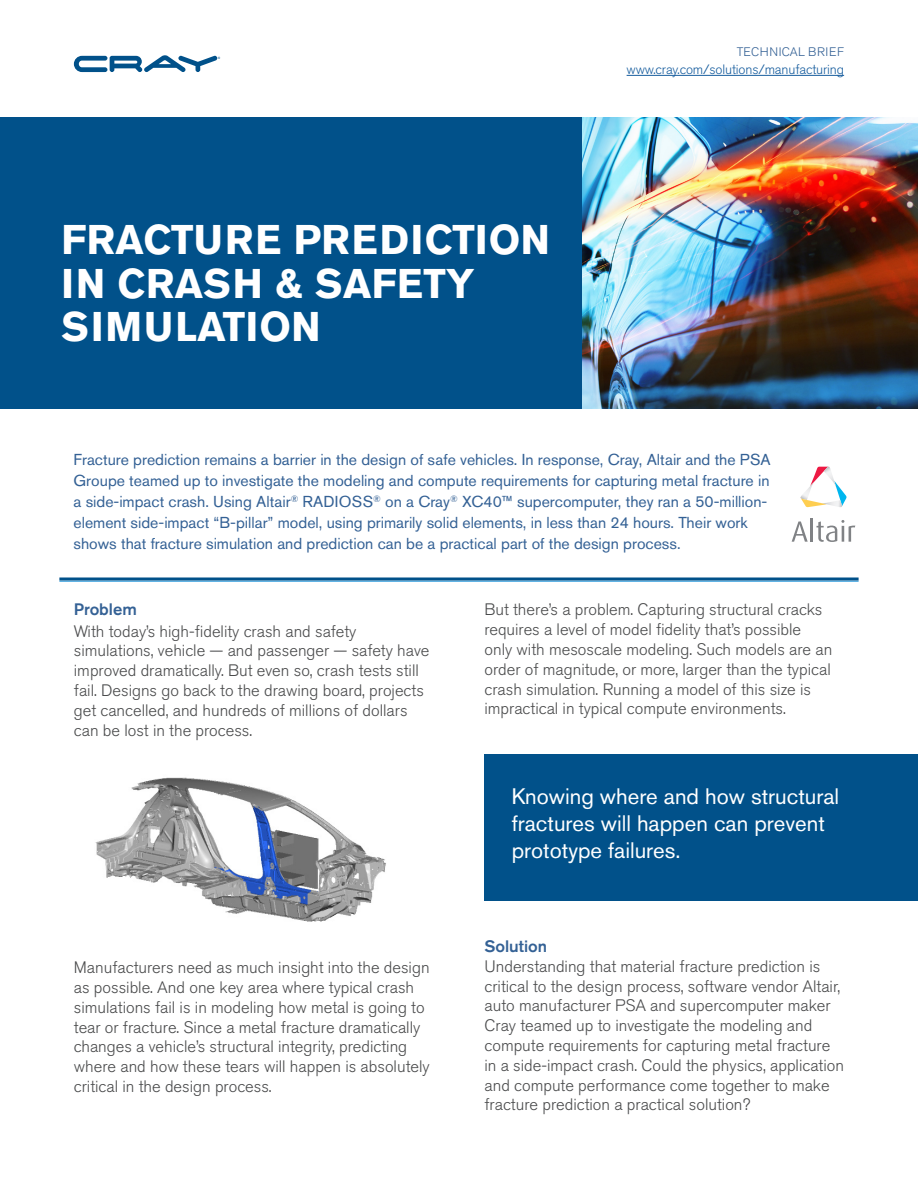
<style>
.page{position:relative;width:918px;height:1188px;background:#fff}
.page>*{position:absolute;margin:0;border:0;box-sizing:border-box;transform-origin:0 0}
.Body_Text{font:700 41.1px/43.5px "Akzidenz Grotesk BE";letter-spacing:.01em;color:#fff}
.t1{font:22.2px/26.7px "Akzidenz Grotesk BE";color:#fff}
.t2{font:300 16.5px/19.8px "Akzidenz Grotesk BE";color:#494a4b}
.t3{font:500 16.5px "Akzidenz Grotesk BE";color:#346195}
.Body_Text-2{font:15.75px/21px "Akzidenz Grotesk BE";color:#346195}
.Body_Text-3{font:300 13.5px "Akzidenz Grotesk BE";letter-spacing:-.01em;color:#175d9e}
.Body_Text-4{font:300 12.3px "Akzidenz Grotesk BE";letter-spacing:.04em;color:#346195}
</style>
<div class="page">
<img style="left:581px;top:117px;width:337px;height:292px">
<img style="left:95px;top:777px;width:291px;height:145px">
<div style="left:0;top:117px;width:581px;height:292px;background:#01518a"></div>
<hr style="left:59px;top:580px;width:800px;height:2px;background:#61b3e4">
<hr style="left:59px;top:578px;width:800px;height:2px;background:#01518a">
<div style="left:484px;top:754px;width:434px;height:147px;background:#01518a"></div>
<svg style="left:74px;top:55px;width:146px;height:17px"></svg>
<hr style="left:627px;top:75px;width:217px;height:1px;background:#175d9e">
<svg style="left:800px;top:467px;width:47px;height:41px"></svg>
<svg style="left:792px;top:521px;width:16px;height:21px"></svg>
<hr style="left:810px;top:519px;width:3px;height:23px;background:#808285">
<svg style="left:817px;top:520px;width:38px;height:22px"></svg>
<p class="Body_Text" style="left:62px;top:218px;width:490px">FRACTURE PREDICTION<br>IN CRASH &amp; SAFETY<br>SIMULATION</p>
<p class="Body_Text-4" style="left:737px;top:45px;width:109px">TECHNICAL BRIEF</p>
<p class="Body_Text-3" style="left:627px;top:62px;width:219px">www.cray.com/solutions/manufacturing</p>
<p class="Body_Text-2" style="left:74px;top:449px;width:699px">Fracture prediction remains a barrier in the design of safe vehicles. In response, Cray, Altair and the PSA Groupe teamed up to investigate the modeling and compute requirements for capturing metal fracture in a side-impact crash. Using Altair<sup>®</sup> RADIOSS<sup>®</sup> on a Cray<sup>®</sup> XC40™ supercomputer, they ran a 50-million&shy;element side-impact “B-pillar” model, using primarily solid elements, in less than 24 hours. Their work shows that fracture simulation and prediction can be a practical part of the design process.</p>
<p class="t3" style="left:74px;top:599px;width:64px">Problem</p>
<p class="t2" style="left:74px;top:621px;width:357px">With today’s high-fidelity crash and safety simulations, vehicle — and passenger — safety have improved dramatically. But even so, crash tests still fail. Designs go back to the drawing board, projects get cancelled, and hundreds of millions of dollars can be lost in the process.</p>
<p class="t2" style="left:74px;top:958px;width:357px">Manufacturers need as much insight into the design as possible. And one key area where typical crash simulations fail is in modeling how metal is going to tear or fracture. Since a metal fracture dramatically changes a vehicle’s structural integrity, predicting where and how these tears will happen is absolutely critical in the design process.</p>
<p class="t2" style="left:484px;top:600px;width:349px">But there’s a problem. Capturing structural cracks requires a level of model fidelity that’s possible only with mesoscale modeling. Such models are an order of magnitude, or more, larger than the typical crash simulation. Running a model of this size is impractical in typical compute environments.</p>
<p class="t1" style="left:512px;top:783px;width:329px">Knowing where and how structural fractures will happen can prevent prototype failures.</p>
<p class="t3" style="left:484px;top:936px;width:64px">Solution</p>
<p class="t2" style="left:484px;top:957px;width:361px">Understanding that material fracture prediction is critical to the design process, software vendor Altair, auto manufacturer PSA and supercomputer maker Cray teamed up to investigate the modeling and compute requirements for capturing metal fracture in a side-impact crash. Could the physics, application</p>
<p class="t2" style="left:484px;top:1075px;width:347px">and compute performance come together to make fracture prediction a practical solution?</p>
</div>
